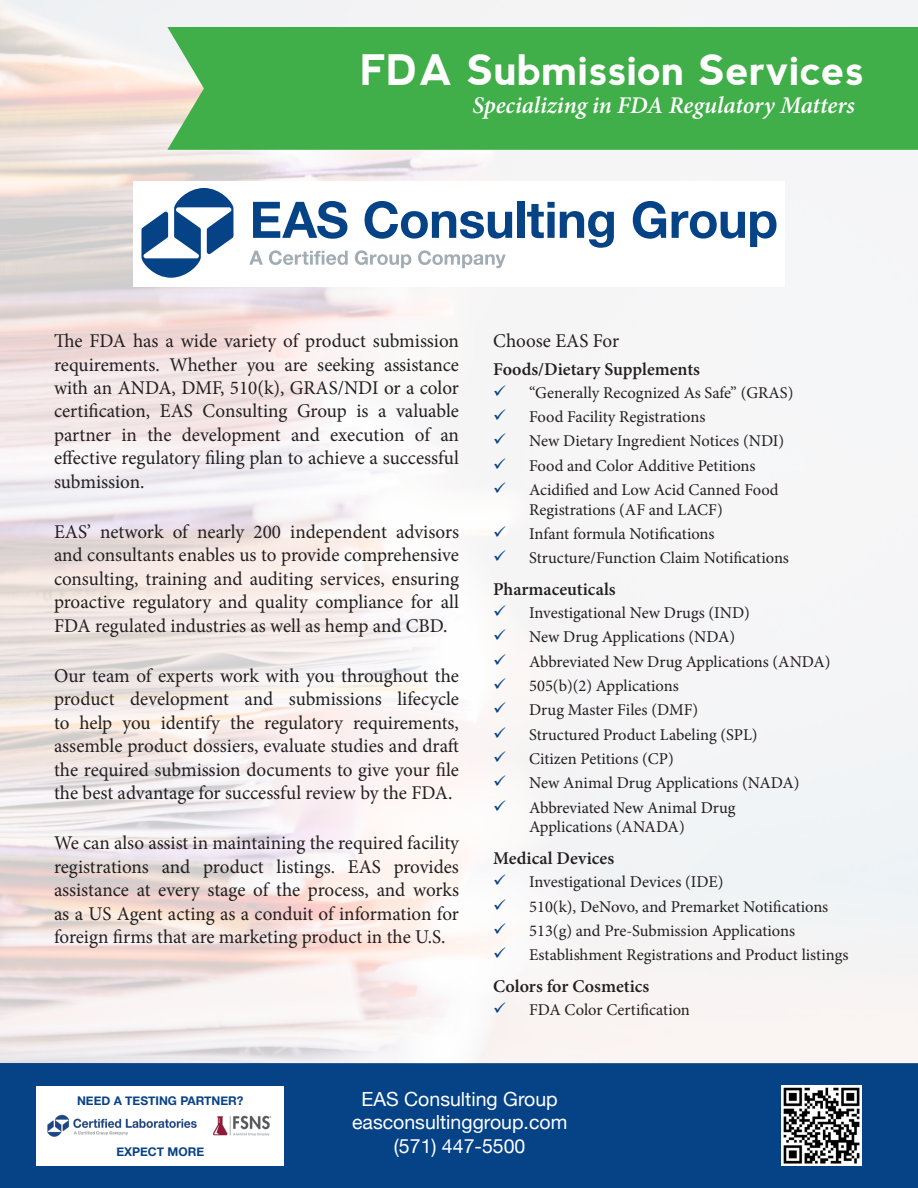
<style>
.page{position:relative;width:918px;height:1188px;background:#fff}
.page>*{position:absolute;margin:0;border:0;box-sizing:border-box;transform-origin:0 0}
.Headline_1{font:700 42px "nevis";color:#fff}
.Sub_Heading_1{font:italic 600 24px "Minion Pro";letter-spacing:-.005em;color:#fff}
.Body_FDA_Submissions{font:19.5px/23.4px "Minion Pro";letter-spacing:-.005em;color:#231f20;text-align:justify}
.t1{font:19.5px/23.4px "Helvetica Neue";color:#fff;text-align:center}
.Bullet_List_Heading_-_NEW_DRAFT{font:600 18px "Minion Pro";color:#231f20}
.t2{font:16.5px/19.8px "Minion Pro";color:#231f20}
.t3{font:700 12px "Helvetica Neue";color:#084284}
</style>
<div class="page">
<div style="left:0;top:1064px;width:918px;height:124px;background:#054286"></div>
<img style="left:782px;top:1086px;width:80px;height:80px">
<div style="left:37px;top:1086px;width:247px;height:80px;background:#fff"></div>
<img style="left:48px;top:1115px;width:224px;height:22px">
<img style="left:0;top:0;width:918px;height:1064px">
<div style="left:167px;top:27px;width:751px;height:123px;background:#40ae49"></div>
<div style="left:134px;top:181px;width:651px;height:105px;background:#fff"></div>
<svg style="left:249px;top:251px;width:14px;height:14px"></svg>
<svg style="left:269px;top:250px;width:79px;height:15px"></svg>
<svg style="left:355px;top:250px;width:56px;height:18px"></svg>
<svg style="left:418px;top:250px;width:88px;height:18px"></svg>
<svg style="left:141px;top:188px;width:92px;height:90px"></svg>
<svg style="left:253px;top:201px;width:94px;height:38px"></svg>
<svg style="left:365px;top:201px;width:147px;height:38px"></svg>
<div style="left:517px;top:202px;width:7px;height:36px;background:#054286"></div>
<svg style="left:527px;top:202px;width:87px;height:46px"></svg>
<svg style="left:633px;top:201px;width:33px;height:38px"></svg>
<svg style="left:672px;top:211px;width:105px;height:36px"></svg>
<svg style="left:494px;top:385px;width:12px;height:11px"></svg>
<svg style="left:494px;top:409px;width:12px;height:11px"></svg>
<svg style="left:494px;top:433px;width:12px;height:11px"></svg>
<svg style="left:494px;top:458px;width:12px;height:11px"></svg>
<svg style="left:494px;top:482px;width:12px;height:11px"></svg>
<svg style="left:494px;top:526px;width:12px;height:11px"></svg>
<svg style="left:494px;top:550px;width:12px;height:11px"></svg>
<svg style="left:494px;top:605px;width:12px;height:11px"></svg>
<svg style="left:494px;top:630px;width:12px;height:10px"></svg>
<svg style="left:494px;top:654px;width:12px;height:11px"></svg>
<svg style="left:494px;top:678px;width:12px;height:11px"></svg>
<svg style="left:494px;top:703px;width:12px;height:10px"></svg>
<svg style="left:494px;top:727px;width:12px;height:11px"></svg>
<svg style="left:494px;top:751px;width:12px;height:11px"></svg>
<svg style="left:494px;top:775px;width:12px;height:11px"></svg>
<svg style="left:494px;top:800px;width:12px;height:11px"></svg>
<svg style="left:494px;top:874px;width:12px;height:11px"></svg>
<svg style="left:494px;top:899px;width:12px;height:11px"></svg>
<svg style="left:494px;top:923px;width:12px;height:11px"></svg>
<svg style="left:494px;top:947px;width:12px;height:11px"></svg>
<svg style="left:494px;top:1002px;width:12px;height:11px"></svg>
<p class="Headline_1" style="left:360px;top:46px;width:505px">FDA Submission Services</p>
<p class="Sub_Heading_1" style="left:473px;top:89px;width:384px">Specializing in FDA Regulatory Matters</p>
<p class="Body_FDA_Submissions" style="left:54px;top:329px;width:407px">The FDA has a wide variety of product submission requirements. Whether you are seeking assistance with an ANDA, DMF, 510(k), GRAS/NDI or a color certification, EAS Consulting Group is a valuable partner in the development and execution of an effective regulatory filing plan to achieve a successful submission.</p>
<p class="Body_FDA_Submissions" style="left:54px;top:520px;width:407px">EAS’ network of nearly 200 independent advisors and consultants enables us to provide comprehensive consulting, training and auditing services, ensuring proactive regulatory and quality compliance for all FDA regulated industries as well as hemp and CBD.</p>
<p class="Body_FDA_Submissions" style="left:54px;top:664px;width:407px">Our team of experts work with you throughout the product development and submissions lifecycle to help you identify the regulatory requirements, assemble product dossiers, evaluate studies and draft the required submission documents to give your file the best advantage for successful review by the FDA.</p>
<p class="Body_FDA_Submissions" style="left:54px;top:832px;width:407px">We can also assist in maintaining the required facility registrations and product listings. EAS provides assistance at every stage of the process, and works as a US Agent acting as a conduit of information for foreign firms that are marketing product in the U.S.</p>
<p class="Body_FDA_Submissions" style="left:493px;top:329px;width:127px">Choose EAS For</p>
<p class="Bullet_List_Heading_-_NEW_DRAFT" style="left:493px;top:357px;width:208px">Foods/Dietary Supplements</p>
<p class="t2" style="left:529px;top:383px;width:266px">“Generally Recognized As Safe” (GRAS)</p>
<p class="t2" style="left:529px;top:407px;width:178px">Food Facility Registrations</p>
<p class="t2" style="left:529px;top:431px;width:257px">New Dietary Ingredient Notices (NDI)</p>
<p class="t2" style="left:529px;top:455px;width:228px">Food and Color Additive Petitions</p>
<p class="t2" style="left:529px;top:480px;width:251px">Acidified and Low Acid Canned Food<br>Registrations (AF and LACF)</p>
<p class="t2" style="left:529px;top:524px;width:187px">Infant formula Notifications</p>
<p class="t2" style="left:529px;top:548px;width:261px">Structure/Function Claim Notifications</p>
<p class="Bullet_List_Heading_-_NEW_DRAFT" style="left:493px;top:577px;width:124px">Pharmaceuticals</p>
<p class="t2" style="left:529px;top:603px;width:222px">Investigational New Drugs (IND)</p>
<p class="t2" style="left:529px;top:627px;width:208px">New Drug Applications (NDA)</p>
<p class="t2" style="left:529px;top:652px;width:303px">Abbreviated New Drug Applications (ANDA)</p>
<p class="t2" style="left:529px;top:676px;width:151px">505(b)(2) Applications</p>
<p class="t2" style="left:529px;top:700px;width:170px">Drug Master Files (DMF)</p>
<p class="t2" style="left:529px;top:725px;width:230px">Structured Product Labeling (SPL)</p>
<p class="t2" style="left:529px;top:749px;width:146px">Citizen Petitions (CP)</p>
<p class="t2" style="left:529px;top:773px;width:272px">New Animal Drug Applications (NADA)</p>
<p class="t2" style="left:529px;top:797px;width:208px">Abbreviated New Animal Drug<br>Applications (ANADA)</p>
<p class="Bullet_List_Heading_-_NEW_DRAFT" style="left:493px;top:846px;width:122px">Medical Devices</p>
<p class="t2" style="left:529px;top:872px;width:196px">Investigational Devices (IDE)</p>
<p class="t2" style="left:529px;top:896px;width:301px">510(k), DeNovo, and Premarket Notifications</p>
<p class="t2" style="left:529px;top:921px;width:267px">513(g) and Pre-Submission Applications</p>
<p class="t2" style="left:529px;top:945px;width:321px">Establishment Registrations and Product listings</p>
<p class="Bullet_List_Heading_-_NEW_DRAFT" style="left:493px;top:974px;width:158px">Colors for Cosmetics</p>
<p class="t2" style="left:529px;top:1000px;width:162px">FDA Color Certification</p>
<p class="t3" style="left:77px;top:1091px;width:168px">NEED A TESTING PARTNER?</p>
<p class="t3" style="left:116px;top:1142px;width:89px">EXPECT MORE</p>
<p class="t1" style="left:352px;top:1088px;width:217px">EAS Consulting Group easconsultinggroup.com (571) 447-5500</p>
</div>
